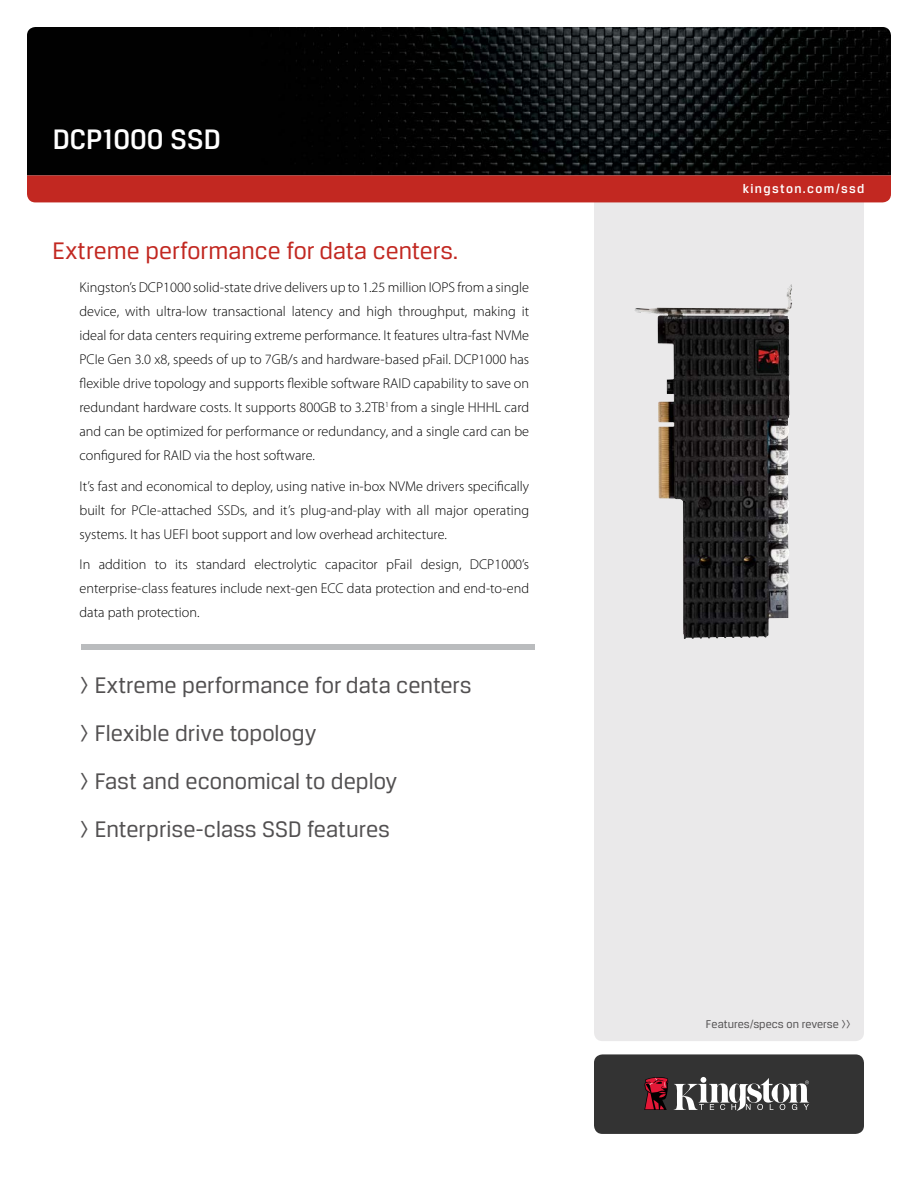
<style>
.page{position:relative;width:918px;height:1188px;background:#fff}
.page>*{position:absolute;margin:0;border:0;box-sizing:border-box;transform-origin:0 0}
.t1{font:500 30px "Breuer Text";color:#fff}
.t2{font:25.5px "Breuer Text";color:#c22821}
.t3{font:24px/48px "Breuer Text";color:#525051}
.t4{font:300 14.25px/24px "Myriad Pro";color:#000;text-align:justify}
.t5{font:500 13.5px "Breuer Text";letter-spacing:.1em;color:#fff}
.t6{font:12px "Breuer Text";color:#525051}
</style>
<div class="page">
<div style="left:594px;top:202px;width:270px;height:839px;background:#eae9ea"></div>
<img style="left:27px;top:27px;width:864px;height:148px">
<div style="left:27px;top:175px;width:864px;height:27px;background:#c22821"></div>
<div style="left:594px;top:1054px;width:270px;height:80px;background:#333;border-radius:9px"></div>
<svg style="left:674px;top:1077px;width:135px;height:34px"></svg>
<svg style="left:644px;top:1077px;width:24px;height:33px"></svg>
<div style="left:81px;top:644px;width:453px;height:6px;background:#babcbe"></div>
<img style="left:634px;top:284px;width:156px;height:355px">
<h1 class="t1" style="left:53px;top:122px;width:170px">DCP1000 SSD</h1>
<h2 class="t2" style="left:52px;top:236px;width:407px">Extreme performance for data centers.</h2>
<p class="t4" style="left:79px;top:275px;width:451px">Kingston’s DCP1000 solid-state drive delivers up to 1.25 million IOPS from a single device, with ultra-low transactional latency and high throughput, making it ideal for data centers requiring extreme performance. It features ultra-fast NVMe PCIe Gen 3.0 x8, speeds of up to 7GB/s and hardware-based pFail. DCP1000 has flexible drive topology and supports flexible software RAID capability to save on redundant hardware costs. It supports 800GB to 3.2TB<sup>1</sup> from a single HHHL card and can be optimized for performance or redundancy, and a single card can be configured for RAID via the host software.</p>
<p class="t4" style="left:79px;top:474px;width:451px">It’s fast and economical to deploy, using native in-box NVMe drivers specifically built for PCIe-attached SSDs, and it’s plug-and-play with all major operating systems. It has UEFI boot support and low overhead architecture.</p>
<p class="t4" style="left:79px;top:553px;width:451px">In addition to its standard electrolytic capacitor pFail design, DCP1000’s enterprise-class features include next-gen ECC data protection and end-to-end data path protection.</p>
<h3 class="t3" style="left:80px;top:661px;width:393px">&gt; Extreme performance for data centers &gt; Flexible drive topology<br>&gt; Fast and economical to deploy<br>&gt; Enterprise-class SSD features</h3>
<p class="t5" style="left:743px;top:181px;width:123px">kingston.com/ssd</p>
<p class="t6" style="left:706px;top:1017px;width:146px">Features/specs on reverse &gt;&gt;</p>
</div>
